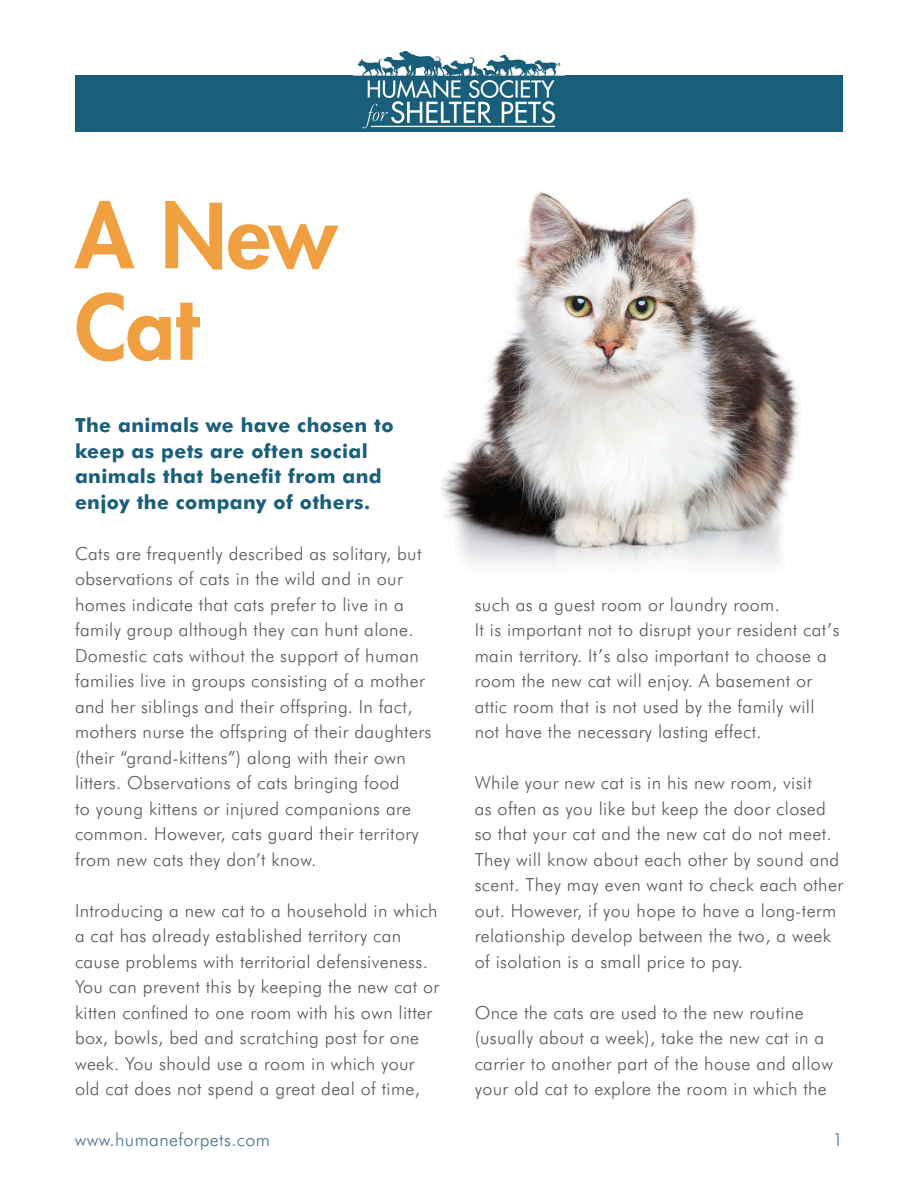
<style>
.page{position:relative;width:918px;height:1188px;background:#fff}
.page>*{position:absolute;margin:0;border:0;box-sizing:border-box;transform-origin:0 0}
.Heading{font:800 87px/91.5px "Futura Std";letter-spacing:-.01em;color:#f0a040}
.Introduction{font:700 19.5px/25.5px "Futura BT";letter-spacing:.02em;color:#195e7b}
.Body_Copy{font:300 18px/25.5px "Futura BT";letter-spacing:.02em;color:#57585a}
.Body_Copy-2{font:300 18px "Futura BT";letter-spacing:.02em;color:#4a728d}
</style>
<div class="page">
<div style="left:75px;top:76px;width:768px;height:56px;background:#195e7b"></div>
<img style="left:353px;top:51px;width:212px;height:78px">
<img style="left:440px;top:191px;width:360px;height:372px">
<p class="Heading" style="left:75px;top:190px;width:264px">A New<br>Cat</p>
<p class="Introduction" style="left:75px;top:412px;width:320px">The animals we have chosen to keep as pets are often social animals that benefit from and enjoy the company of others.</p>
<p class="Body_Copy" style="left:75px;top:540px;width:358px">Cats are frequently described as solitary, but observations of cats in the wild and in our homes indicate that cats prefer to live in a family group although they can hunt alone.<br>Domestic cats without the support of human families live in groups consisting of a mother and her siblings and their offspring. In fact, mothers nurse the offspring of their daughters (their “grand-kittens”) along with their own litters. Observations of cats bringing food<br>to young kittens or injured companions are common. However, cats guard their territory from new cats they don’t know.</p>
<p class="Body_Copy" style="left:75px;top:897px;width:366px">Introducing a new cat to a household in which a cat has already established territory can cause problems with territorial defensiveness.<br>You can prevent this by keeping the new cat or kitten confined to one room with his own litter box, bowls, bed and scratching post for one week. You should use a room in which your old cat does not spend a great deal of time,</p>
<p class="Body_Copy" style="left:475px;top:591px;width:366px">such as a guest room or laundry room.<br>It is important not to disrupt your resident cat’s main territory. It’s also important to choose a room the new cat will enjoy. A basement or attic room that is not used by the family will not have the necessary lasting effect.</p>
<p class="Body_Copy" style="left:475px;top:770px;width:370px">While your new cat is in his new room, visit<br>as often as you like but keep the door closed so that your cat and the new cat do not meet.<br>They will know about each other by sound and scent. They may even want to check each other out. However, if you hope to have a long-term relationship develop between the two, a week of isolation is a small price to pay.</p>
<p class="Body_Copy" style="left:475px;top:999px;width:360px">Once the cats are used to the new routine (usually about a week), take the new cat in a carrier to another part of the house and allow your old cat to explore the room in which the</p>
<p class="Body_Copy-2" style="left:75px;top:1129px;width:197px">www.humaneforpets.com</p>
<p class="Body_Copy-2" style="left:833px;top:1129px;width:12px">1</p>
</div>
